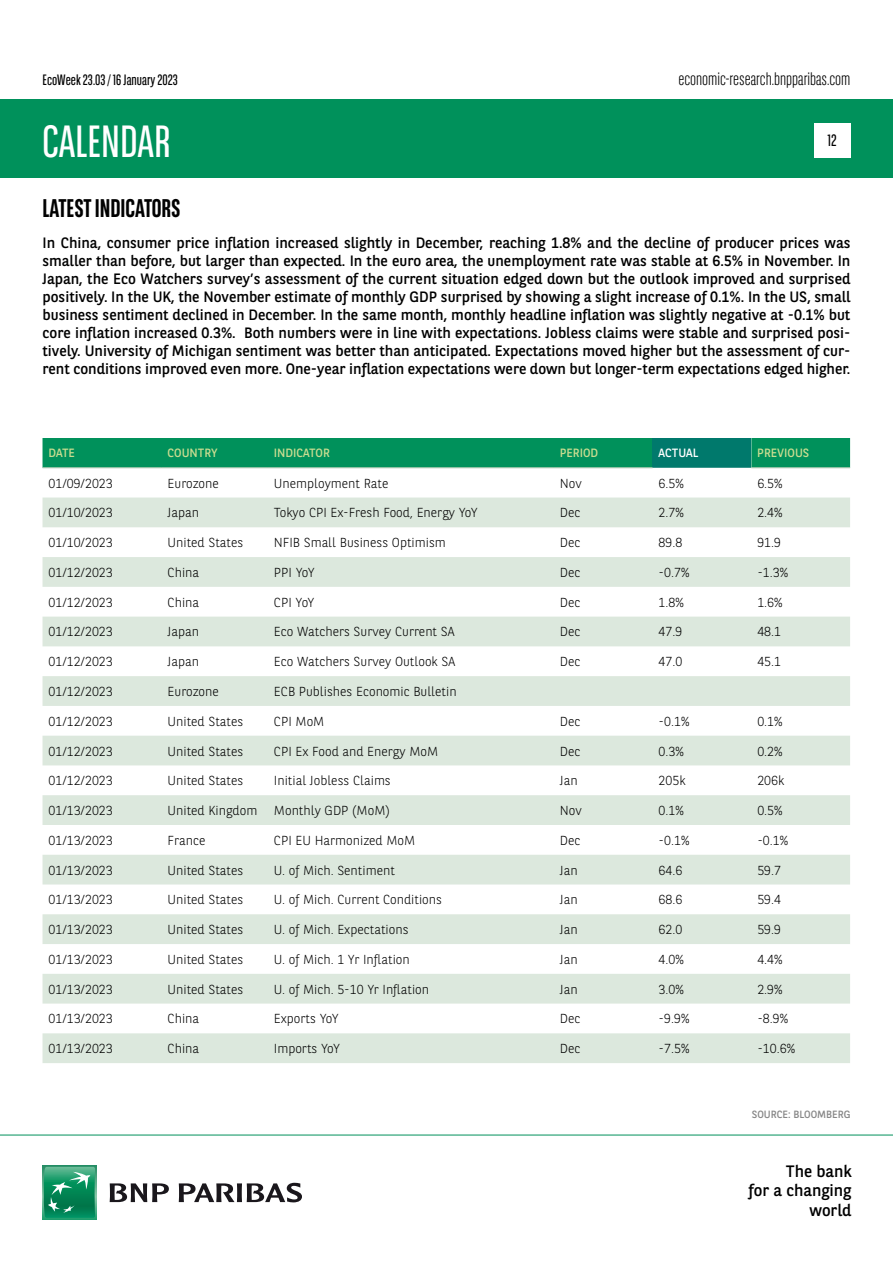
<style>
.page{position:relative;width:893px;height:1263px;background:#fff}
.page>*{position:absolute;margin:0;border:0;box-sizing:border-box;transform-origin:0 0}
.t1{font:45px "BNPP Sans Condensed";color:#fff}
.t2{font:700 25.5px "BNPP Sans Condensed";color:#000}
.t3{font:300 18px "BNPP Sans Condensed";color:#000}
.t4{font:16.5px/19.8px "BNPP Sans";color:#000;text-align:right}
.t5{font:16.5px "BNPP Sans Condensed";color:#000}
.t6{font:15px/18px "BNPP Sans";color:#000;text-align:justify}
.t7{font:15px "BNPP Sans Condensed";color:#000}
.t8{font:300 13.05px "BNPP Sans";color:#000}
.t9{font:12px "BNPP Sans";color:#c9dc90}
.t10{font:12px "BNPP Sans";color:#fff}
.t11{font:10.5px "BNPP Sans";color:#878787}
</style>
<div class="page">
<div style="left:1px;top:99px;width:892px;height:78px;background:#00915b"></div>
<svg style="left:43px;top:1166px;width:53px;height:53px"></svg>
<svg style="left:44px;top:1167px;width:51px;height:51px;background:#26996e"></svg>
<svg style="left:110px;top:1183px;width:59px;height:19px"></svg>
<svg style="left:179px;top:1183px;width:123px;height:19px"></svg>
<hr style="left:0;top:1135px;width:893px;height:1px;background:#00915b">
<div style="left:814px;top:123px;width:36px;height:34px;background:#fff"></div>
<div style="left:43px;top:438px;width:807px;height:29px;background:#00915b"></div>
<div style="left:653px;top:438px;width:98px;height:30px;background:#00796c"></div>
<svg style="left:43px;top:497px;width:807px;height:566px;fill:#dce8dd"></svg>
<hr style="left:43px;top:467px;width:119px;height:1px;background:#a2c5a9">
<hr style="left:162px;top:467px;width:106px;height:1px;background:#a2c5a9">
<hr style="left:268px;top:467px;width:286px;height:1px;background:#a2c5a9">
<hr style="left:554px;top:467px;width:99px;height:1px;background:#a2c5a9">
<hr style="left:751px;top:467px;width:99px;height:1px;background:#a2c5a9">
<p class="t7" style="left:43px;top:70px;width:137px">EcoWeek 23.03 / 16 January 2023</p>
<h3 class="t3" style="left:678px;top:67px;width:174px">economic-research.bnpparibas.com</h3>
<h1 class="t1" style="left:43px;top:113px;width:129px">CALENDAR</h1>
<p class="t5" style="left:828px;top:130px;width:11px">12</p>
<h2 class="t2" style="left:43px;top:193px;width:140px">LATEST INDICATORS</h2>
<p class="t6" style="left:43px;top:233px;width:809px">In China, consumer price inflation increased slightly in December, reaching 1.8% and the decline of producer prices was smaller than before, but larger than expected. In the euro area, the unemployment rate was stable at 6.5% in November. In Japan, the Eco Watchers survey’s assessment of the current situation edged down but the outlook improved and surprised positively. In the UK, the November estimate of monthly GDP surprised by showing a slight increase of 0.1%. In the US, small business sentiment declined in December. In the same month, monthly headline inflation was slightly negative at -0.1% but core inflation increased 0.3%. Both numbers were in line with expectations. Jobless claims were stable and surprised posi&shy;tively. University of Michigan sentiment was better than anticipated. Expectations moved higher but the assessment of cur&shy;rent conditions improved even more. One-year inflation expectations were down but longer-term expectations edged higher.</p>
<p class="t9" style="left:48px;top:445px;width:28px">DATE</p>
<p class="t9" style="left:168px;top:445px;width:52px">COUNTRY</p>
<p class="t9" style="left:274px;top:445px;width:57px">INDICATOR</p>
<p class="t9" style="left:560px;top:445px;width:40px">PERIOD</p>
<p class="t10" style="left:659px;top:445px;width:41px">ACTUAL</p>
<p class="t9" style="left:757px;top:445px;width:54px">PREVIOUS</p>
<p class="t8" style="left:49px;top:474px;width:66px">01/09/2023</p>
<p class="t8" style="left:168px;top:474px;width:53px">Eurozone</p>
<p class="t8" style="left:274px;top:474px;width:116px">Unemployment Rate</p>
<p class="t8" style="left:560px;top:474px;width:23px">Nov</p>
<p class="t8" style="left:659px;top:474px;width:27px">6.5%</p>
<p class="t8" style="left:757px;top:474px;width:27px">6.5%</p>
<p class="t8" style="left:49px;top:504px;width:66px">01/10/2023</p>
<p class="t8" style="left:168px;top:504px;width:33px">Japan</p>
<p class="t8" style="left:274px;top:504px;width:205px">Tokyo CPI Ex-Fresh Food, Energy YoY</p>
<p class="t8" style="left:560px;top:504px;width:22px">Dec</p>
<p class="t8" style="left:659px;top:504px;width:27px">2.7%</p>
<p class="t8" style="left:757px;top:504px;width:27px">2.4%</p>
<p class="t8" style="left:49px;top:534px;width:66px">01/10/2023</p>
<p class="t8" style="left:168px;top:534px;width:77px">United States</p>
<p class="t8" style="left:274px;top:534px;width:173px">NFIB Small Business Optimism</p>
<p class="t8" style="left:560px;top:534px;width:22px">Dec</p>
<p class="t8" style="left:659px;top:534px;width:25px">89.8</p>
<p class="t8" style="left:757px;top:534px;width:25px">91.9</p>
<p class="t8" style="left:49px;top:563px;width:66px">01/12/2023</p>
<p class="t8" style="left:168px;top:563px;width:33px">China</p>
<p class="t8" style="left:274px;top:563px;width:42px">PPI YoY</p>
<p class="t8" style="left:560px;top:563px;width:22px">Dec</p>
<p class="t8" style="left:659px;top:563px;width:32px">-0.7%</p>
<p class="t8" style="left:757px;top:563px;width:32px">-1.3%</p>
<p class="t8" style="left:49px;top:593px;width:66px">01/12/2023</p>
<p class="t8" style="left:168px;top:593px;width:33px">China</p>
<p class="t8" style="left:274px;top:593px;width:42px">CPI YoY</p>
<p class="t8" style="left:560px;top:593px;width:22px">Dec</p>
<p class="t8" style="left:659px;top:593px;width:27px">1.8%</p>
<p class="t8" style="left:757px;top:593px;width:27px">1.6%</p>
<p class="t8" style="left:49px;top:623px;width:66px">01/12/2023</p>
<p class="t8" style="left:168px;top:623px;width:33px">Japan</p>
<p class="t8" style="left:274px;top:623px;width:182px">Eco Watchers Survey Current SA</p>
<p class="t8" style="left:560px;top:623px;width:22px">Dec</p>
<p class="t8" style="left:659px;top:623px;width:25px">47.9</p>
<p class="t8" style="left:757px;top:623px;width:25px">48.1</p>
<p class="t8" style="left:49px;top:653px;width:66px">01/12/2023</p>
<p class="t8" style="left:168px;top:653px;width:33px">Japan</p>
<p class="t8" style="left:274px;top:653px;width:183px">Eco Watchers Survey Outlook SA</p>
<p class="t8" style="left:560px;top:653px;width:22px">Dec</p>
<p class="t8" style="left:659px;top:653px;width:25px">47.0</p>
<p class="t8" style="left:757px;top:653px;width:25px">45.1</p>
<p class="t8" style="left:49px;top:682px;width:66px">01/12/2023</p>
<p class="t8" style="left:168px;top:682px;width:53px">Eurozone</p>
<p class="t8" style="left:274px;top:682px;width:184px">ECB Publishes Economic Bulletin</p>
<p class="t8" style="left:49px;top:712px;width:66px">01/12/2023</p>
<p class="t8" style="left:168px;top:712px;width:77px">United States</p>
<p class="t8" style="left:274px;top:712px;width:52px">CPI MoM</p>
<p class="t8" style="left:560px;top:712px;width:22px">Dec</p>
<p class="t8" style="left:659px;top:712px;width:32px">-0.1%</p>
<p class="t8" style="left:757px;top:712px;width:27px">0.1%</p>
<p class="t8" style="left:49px;top:742px;width:66px">01/12/2023</p>
<p class="t8" style="left:168px;top:742px;width:77px">United States</p>
<p class="t8" style="left:274px;top:742px;width:166px">CPI Ex Food and Energy MoM</p>
<p class="t8" style="left:560px;top:742px;width:22px">Dec</p>
<p class="t8" style="left:659px;top:742px;width:27px">0.3%</p>
<p class="t8" style="left:757px;top:742px;width:27px">0.2%</p>
<p class="t8" style="left:49px;top:772px;width:66px">01/12/2023</p>
<p class="t8" style="left:168px;top:772px;width:77px">United States</p>
<p class="t8" style="left:274px;top:772px;width:118px">Initial Jobless Claims</p>
<p class="t8" style="left:560px;top:772px;width:19px">Jan</p>
<p class="t8" style="left:659px;top:772px;width:28px">205k</p>
<p class="t8" style="left:757px;top:772px;width:28px">206k</p>
<p class="t8" style="left:49px;top:802px;width:66px">01/13/2023</p>
<p class="t8" style="left:168px;top:802px;width:91px">United Kingdom</p>
<p class="t8" style="left:274px;top:802px;width:118px">Monthly GDP (MoM)</p>
<p class="t8" style="left:560px;top:802px;width:23px">Nov</p>
<p class="t8" style="left:659px;top:802px;width:27px">0.1%</p>
<p class="t8" style="left:757px;top:802px;width:27px">0.5%</p>
<p class="t8" style="left:49px;top:831px;width:66px">01/13/2023</p>
<p class="t8" style="left:168px;top:831px;width:39px">France</p>
<p class="t8" style="left:274px;top:831px;width:143px">CPI EU Harmonized MoM</p>
<p class="t8" style="left:560px;top:831px;width:22px">Dec</p>
<p class="t8" style="left:659px;top:831px;width:32px">-0.1%</p>
<p class="t8" style="left:757px;top:831px;width:32px">-0.1%</p>
<p class="t8" style="left:49px;top:861px;width:66px">01/13/2023</p>
<p class="t8" style="left:168px;top:861px;width:77px">United States</p>
<p class="t8" style="left:274px;top:861px;width:123px">U. of Mich. Sentiment</p>
<p class="t8" style="left:560px;top:861px;width:19px">Jan</p>
<p class="t8" style="left:659px;top:861px;width:25px">64.6</p>
<p class="t8" style="left:757px;top:861px;width:25px">59.7</p>
<p class="t8" style="left:49px;top:891px;width:66px">01/13/2023</p>
<p class="t8" style="left:168px;top:891px;width:77px">United States</p>
<p class="t8" style="left:274px;top:891px;width:170px">U. of Mich. Current Conditions</p>
<p class="t8" style="left:560px;top:891px;width:19px">Jan</p>
<p class="t8" style="left:659px;top:891px;width:25px">68.6</p>
<p class="t8" style="left:757px;top:891px;width:25px">59.4</p>
<p class="t8" style="left:49px;top:921px;width:66px">01/13/2023</p>
<p class="t8" style="left:168px;top:921px;width:77px">United States</p>
<p class="t8" style="left:274px;top:921px;width:136px">U. of Mich. Expectations</p>
<p class="t8" style="left:560px;top:921px;width:19px">Jan</p>
<p class="t8" style="left:659px;top:921px;width:25px">62.0</p>
<p class="t8" style="left:757px;top:921px;width:25px">59.9</p>
<p class="t8" style="left:49px;top:950px;width:66px">01/13/2023</p>
<p class="t8" style="left:168px;top:950px;width:77px">United States</p>
<p class="t8" style="left:274px;top:950px;width:137px">U. of Mich. 1 Yr Inflation</p>
<p class="t8" style="left:560px;top:950px;width:19px">Jan</p>
<p class="t8" style="left:659px;top:950px;width:27px">4.0%</p>
<p class="t8" style="left:757px;top:950px;width:27px">4.4%</p>
<p class="t8" style="left:49px;top:980px;width:66px">01/13/2023</p>
<p class="t8" style="left:168px;top:980px;width:77px">United States</p>
<p class="t8" style="left:274px;top:980px;width:157px">U. of Mich. 5-10 Yr Inflation</p>
<p class="t8" style="left:560px;top:980px;width:19px">Jan</p>
<p class="t8" style="left:659px;top:980px;width:27px">3.0%</p>
<p class="t8" style="left:757px;top:980px;width:27px">2.9%</p>
<p class="t8" style="left:49px;top:1010px;width:66px">01/13/2023</p>
<p class="t8" style="left:168px;top:1010px;width:33px">China</p>
<p class="t8" style="left:274px;top:1010px;width:66px">Exports YoY</p>
<p class="t8" style="left:560px;top:1010px;width:22px">Dec</p>
<p class="t8" style="left:659px;top:1010px;width:32px">-9.9%</p>
<p class="t8" style="left:757px;top:1010px;width:32px">-8.9%</p>
<p class="t8" style="left:49px;top:1040px;width:66px">01/13/2023</p>
<p class="t8" style="left:168px;top:1040px;width:33px">China</p>
<p class="t8" style="left:274px;top:1040px;width:68px">Imports YoY</p>
<p class="t8" style="left:560px;top:1040px;width:22px">Dec</p>
<p class="t8" style="left:659px;top:1040px;width:32px">-7.5%</p>
<p class="t8" style="left:757px;top:1040px;width:39px">-10.6%</p>
<p class="t11" style="left:752px;top:1107px;width:100px">SOURCE: BLOOMBERG</p>
<p class="t4" style="left:748px;top:1160px;width:104px">The bank<br>for a changing world</p>
</div>
